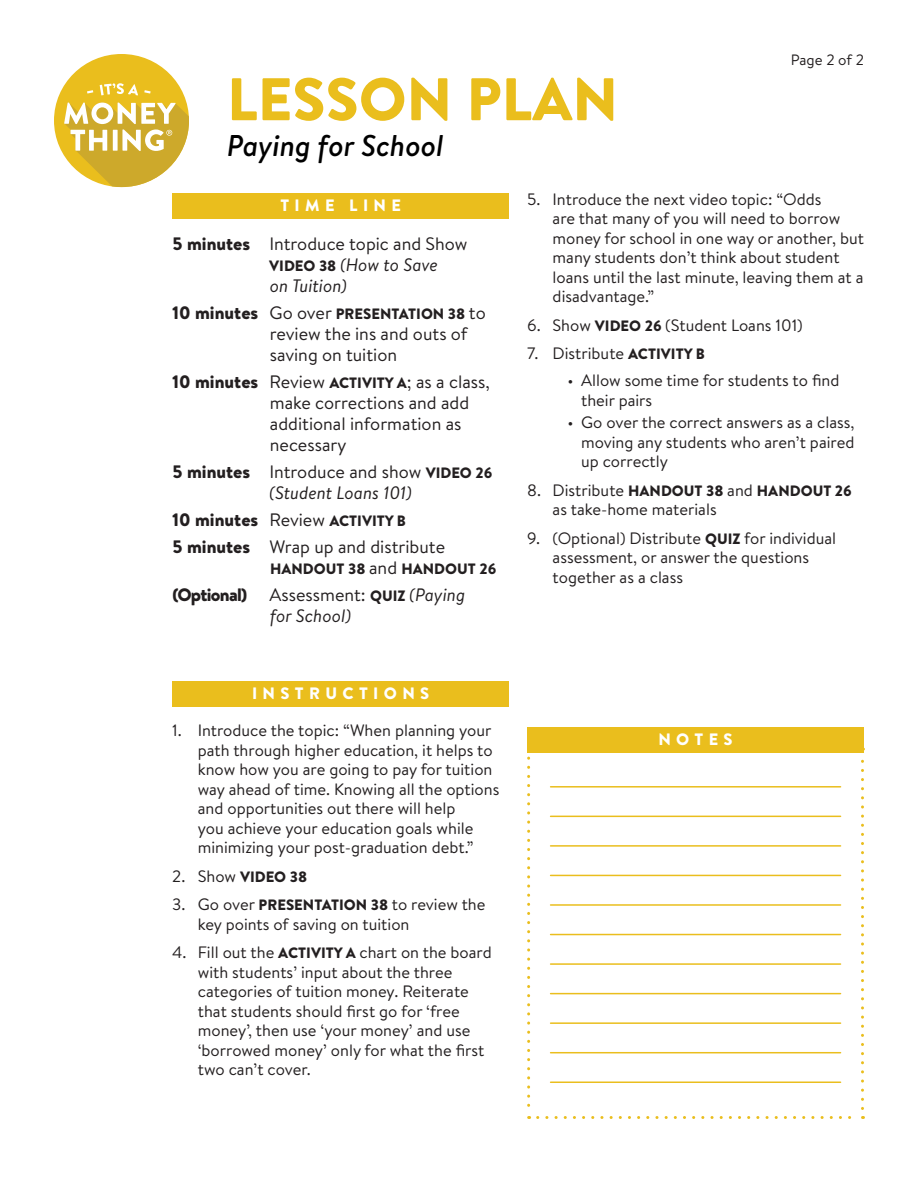
<style>
.page{position:relative;width:918px;height:1188px;background:#fff}
.page>*{position:absolute;margin:0;border:0;box-sizing:border-box;transform-origin:0 0}
.t1{font:900 60px "Brandon Text";color:#eabe1d}
.t2{font:italic 500 30px "Brandon Text";color:#000}
.Timeline{font:18px/21px "Brandon Text";color:#231f20}
.Timeline-2{font:italic 18px/21px "Brandon Text";color:#231f20}
.Timeline-3{font:900 18px "Brandon Text";color:#231f20}
.Instructions_Level_2{font:16.5px/19.5px "Brandon Text";color:#231f20}
.Subhead_-_White{font:900 16.5px "Brandon Text";letter-spacing:.325em;color:#fff}
.Timeline-4{font:900 15px "Brandon Text";color:#231f20}
.Page_Count{font:15px "Brandon Text";letter-spacing:-.005em;color:#231f20}
.s1{font-weight:900}
.s2{font-weight:900;font-size:15px}
.s3{font-style:italic}
.s4{font-size:18px}
.s5{font-weight:400;font-size:18px}
.s6{font-weight:900;font-style:normal}
.s7{font-style:normal}
.s8{font-weight:900;font-style:normal;font-size:15px}
.s9{font-weight:400}
.s10{font-size:15px}
.s11{font-weight:400;font-size:16.5px}
</style>
<div class="page">
<div style="left:172px;top:193px;width:337px;height:26px;background:#eabe1d"></div>
<div style="left:172px;top:681px;width:337px;height:25px;background:#eabe1d"></div>
<div style="left:527px;top:727px;width:337px;height:26px;background:#eabe1d"></div>
<svg style="left:527px;top:758px;width:3px;height:361px"></svg>
<svg style="left:538px;top:1116px;width:325px;height:3px"></svg>
<svg style="left:861px;top:759px;width:3px;height:350px"></svg>
<hr style="left:551px;top:904px;width:290px;height:2px;background:#eabe1d">
<hr style="left:551px;top:934px;width:290px;height:1px;background:#eabe1d">
<hr style="left:551px;top:1022px;width:290px;height:2px;background:#eabe1d">
<hr style="left:551px;top:786px;width:290px;height:2px;background:#eabe1d">
<hr style="left:551px;top:963px;width:290px;height:2px;background:#eabe1d">
<hr style="left:551px;top:1052px;width:290px;height:1px;background:#eabe1d">
<hr style="left:551px;top:816px;width:290px;height:1px;background:#eabe1d">
<hr style="left:551px;top:993px;width:290px;height:1px;background:#eabe1d">
<hr style="left:551px;top:1082px;width:290px;height:1px;background:#eabe1d">
<hr style="left:551px;top:845px;width:290px;height:2px;background:#eabe1d">
<hr style="left:551px;top:875px;width:290px;height:1px;background:#eabe1d">
<div style="left:54px;top:54px;width:135px;height:133px;background:#eabe1d;border-radius:50%"></div>
<svg style="left:100px;top:83px;width:38px;height:12px"></svg>
<svg style="left:87px;top:90px;width:6px;height:4px"></svg>
<svg style="left:144px;top:90px;width:7px;height:4px"></svg>
<svg style="left:64px;top:103px;width:125px;height:84px"></svg>
<p class="t1" style="left:227px;top:57px;width:392px">LESSON PLAN</p>
<p class="t2" style="left:227px;top:125px;width:218px">Paying for School</p>
<p class="Page_Count" style="left:791px;top:49px;width:75px">Page 2 of 2</p>
<p class="Subhead_-_White" style="left:280px;top:194px;width:122px">TIME LINE</p>
<p class="Timeline" style="left:269px;top:232px;width:200px;text-indent:-97px"><span class="s1">5 minutes</span> Introduce topic and Show<br><span class="s2">VIDEO 38</span> <span class="s3">(How to Save<br>on Tuition)</span></p>
<p class="Timeline-4" style="left:172px;top:303px;width:315px"><span class="s4">10 minutes</span> <span class="s5">Go over</span> PRESENTATION 38 <span class="s5">to</span></p>
<p class="Timeline" style="left:270px;top:322px;width:199px">review the ins and outs of saving on tuition</p>
<p class="Timeline" style="left:270px;top:370px;width:221px;text-indent:-98px"><span class="s1">10 minutes</span> Review <span class="s2">ACTIVITY A</span>; as a class, make corrections and add additional information as necessary</p>
<p class="Timeline-2" style="left:269px;top:460px;width:225px;text-indent:-97px"><span class="s6">5 minutes</span> <span class="s7">Introduce and show</span> <span class="s8">VIDEO 26 </span>(Student Loans 101)</p>
<p class="Timeline-3" style="left:172px;top:507px;width:235px">10 minutes <span class="s9">Review</span> <span class="s10">ACTIVITY B</span></p>
<p class="Timeline" style="left:173px;top:535px;width:274px"><span class="s1">5 minutes</span> Wrap up and distribute</p>
<p class="Timeline-4" style="left:270px;top:558px;width:228px">HANDOUT 38 <span class="s5">and</span> HANDOUT 26</p>
<p class="Timeline-2" style="left:270px;top:583px;width:197px;text-indent:-97px"><span class="s6">(Optional)</span> <span class="s7">Assessment:</span> <span class="s8">QUIZ</span> (Paying for School)</p>
<p class="Subhead_-_White" style="left:252px;top:682px;width:179px">INSTRUCTIONS</p>
<p class="Instructions_Level_2" style="left:198px;top:720px;width:303px;text-indent:-26px">1. Introduce the topic: “When planning your path through higher education, it helps to know how you are going to pay for tuition way ahead of time. Knowing all the options and opportunities out there will help<br>you achieve your education goals while minimizing your post-graduation debt.”</p>
<p class="Timeline-4" style="left:172px;top:866px;width:136px"><span class="s11">2. Show</span> VIDEO 38</p>
<p class="Instructions_Level_2" style="left:198px;top:894px;width:289px;text-indent:-26px">3. Go over <span class="s2">PRESENTATION 38</span> to review the key points of saving on tuition</p>
<p class="Instructions_Level_2" style="left:198px;top:942px;width:295px;text-indent:-26px">4. Fill out the <span class="s2">ACTIVITY A</span> chart on the board with students’ input about the three categories of tuition money. Reiterate that students should first go for ‘free money’, then use ‘your money’ and use ‘borrowed money’ only for what the first two can’t cover.</p>
<p class="Instructions_Level_2" style="left:553px;top:189px;width:313px;text-indent:-26px">5. Introduce the next video topic: “Odds<br>are that many of you will need to borrow money for school in one way or another, but many students don’t think about student loans until the last minute, leaving them at a disadvantage.”</p>
<p class="Instructions_Level_2" style="left:527px;top:315px;width:277px">6. Show <span class="s2">VIDEO 26</span> (Student Loans 101)</p>
<p class="Instructions_Level_2" style="left:527px;top:343px;width:179px">7. Distribute <span class="s2">ACTIVITY B</span></p>
<p class="Instructions_Level_2" style="left:581px;top:370px;width:260px;text-indent:-14px">• Allow some time for students to find their pairs</p>
<p class="Instructions_Level_2" style="left:581px;top:412px;width:275px;text-align:justify;text-indent:-14px">• Go over the correct answers as a class, moving any students who aren’t paired up correctly</p>
<p class="Timeline-4" style="left:527px;top:480px;width:326px"><span class="s11">8. Distribute</span> HANDOUT 38 <span class="s11">and</span> HANDOUT 26</p>
<p class="Instructions_Level_2" style="left:553px;top:499px;width:166px">as take-home materials</p>
<p class="Instructions_Level_2" style="left:553px;top:528px;width:285px;text-indent:-26px">9. (Optional) Distribute <span class="s2">QUIZ</span> for individual assessment, or answer the questions together as a class</p>
<p class="Subhead_-_White" style="left:658px;top:728px;width:76px">NOTES</p>
</div>
